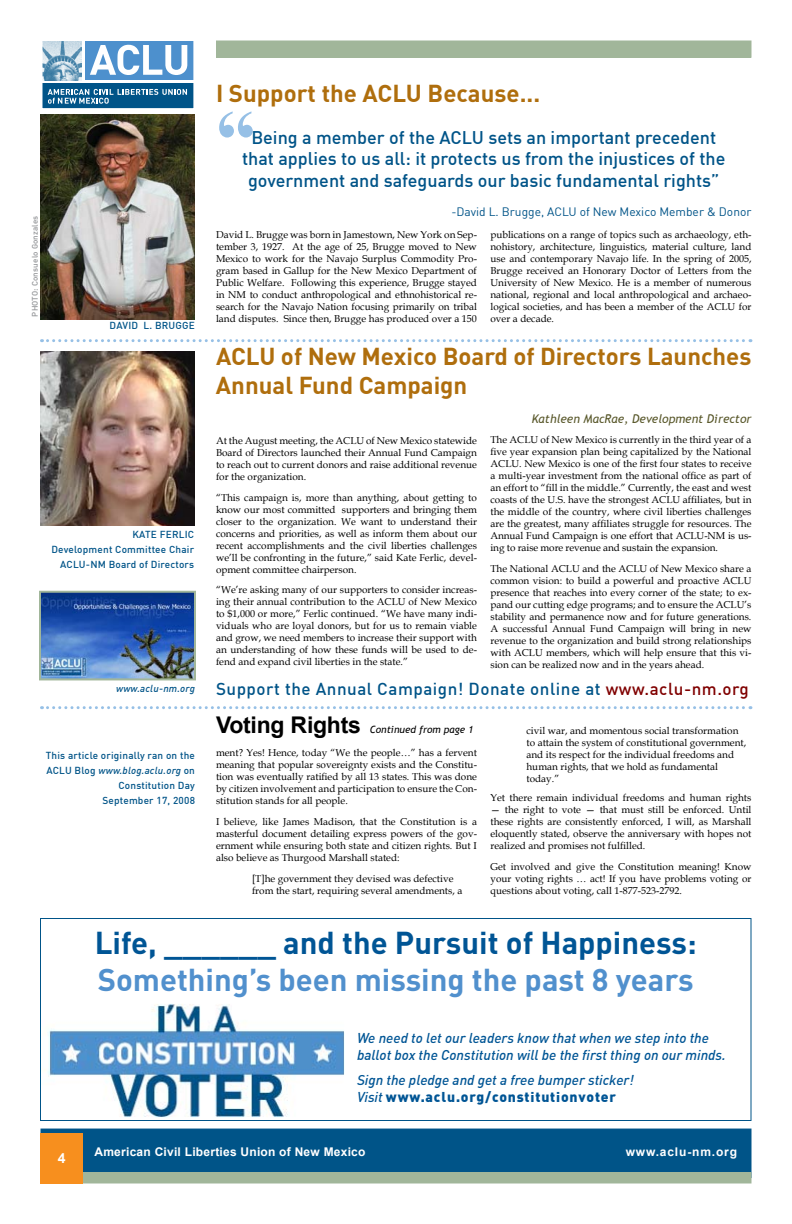
<style>
.page{position:relative;width:792px;height:1224px;background:#fff}
.page>*{position:absolute;margin:0;border:0;box-sizing:border-box;transform-origin:0 0}
.t1{font:700 80px "Times New Roman";color:#96c0e6}
.t2{font:700 31px "DIN";color:#005595}
.t3{font:700 31px "DIN";color:#5190cd}
.t4{font:700 24px/28.8px "DIN";color:#af6e0d}
.t5{font:700 23px "Arial";letter-spacing:-.01em;color:#000}
.t6{font:500 18px/21.6px "DIN";color:#005488;text-align:center}
.t7{font:500 17px "DIN";letter-spacing:.03em;color:#005488}
.t8{font:italic 500 14px/16.8px "DIN";color:#005595}
.t9{font:12px "DIN";color:#005488}
.t10{font:700 12px "Arial";letter-spacing:.02em;color:#fff}
.t11{font:italic 12px "Trebuchet MS";color:#59582b}
.t12{font:700 12px "Arial";letter-spacing:.07em;color:#fff}
.t13{font:10px/12px "Book Antiqua";color:#000;text-align:justify}
.t14{font:500 10px/15px "DIN";letter-spacing:.02em;color:#005488;text-align:right}
.t15{font:italic 10px "Trebuchet MS";color:#000}
.t16{font:italic 500 10px "DIN";letter-spacing:.02em;color:#005488}
.t17{font:500 8px "DIN";letter-spacing:.02em;color:#939598}
.s1{color:#800000}
.s2{font-style:italic}
.s3{font-weight:900;font-style:normal}
</style>
<div class="page">
<div style="left:216px;top:41px;width:535px;height:16px;background:#a1b69a"></div>
<div style="left:216px;top:40px;width:536px;height:18px;border:1px solid #a1b69a"></div>
<div style="left:41px;top:1129px;width:710px;height:49px;background:#005488"></div>
<div style="left:41px;top:1173px;width:710px;height:10px;background:#a1b69a"></div>
<div style="left:40px;top:1172px;width:712px;height:12px;border:1px solid #a1b69a"></div>
<div style="left:41px;top:1133px;width:42px;height:51px;background:#f78f1e"></div>
<div style="left:85px;top:40px;width:109px;height:40px;background:#4d90cd"></div>
<div style="left:42px;top:83px;width:152px;height:26px;background:#005488"></div>
<svg style="left:90px;top:45px;width:97px;height:30px"></svg>
<svg style="left:48px;top:89px;width:139px;height:15px"></svg>
<img style="left:44px;top:42px;width:38px;height:38px">
<div style="left:42px;top:40px;width:152px;height:69px;border:1px solid #fff"></div>
<svg style="left:42px;top:339px;width:709px;height:3px"></svg>
<svg style="left:42px;top:706px;width:709px;height:3px"></svg>
<img style="left:48px;top:1004px;width:297px;height:114px">
<div style="left:40px;top:918px;width:712px;height:203px;border:1px solid #005488"></div>
<img style="left:40px;top:351px;width:155px;height:175px">
<img style="left:42px;top:594px;width:151px;height:83px">
<div style="left:39px;top:591px;width:157px;height:89px;border:2px solid #a1b69a"></div>
<img style="left:40px;top:114px;width:155px;height:205px">
<p class="t17" style="left:30px;top:317px;width:102px;rotate:-90deg">PHOTO: Consuelo Gonzales</p>
<p class="t14" style="left:110px;top:318px;width:87px">DAVID L. BRUGGE</p>
<p class="t14" style="left:51px;top:527px;width:144px">KATE FERLIC<br>Development Committee Chair<br>ACLU-NM Board of Directors</p>
<p class="t16" style="left:116px;top:682px;width:80px">www.aclu-nm.org</p>
<h3 class="t4" style="left:216px;top:78px;width:326px">I Support the ACLU Because...</h3>
<h1 class="t1" style="left:216px;top:84px;width:41px">“</h1>
<h3 class="t6" style="left:242px;top:126px;width:485px">Being a member of the ACLU sets an important precedent that applies to us all: it protects us from the injustices of the government and safeguards our basic fundamental rights”</h3>
<p class="t9" style="left:451px;top:204px;width:302px">-David L. Brugge, ACLU of New Mexico Member &amp; Donor</p>
<p class="t13" style="left:490px;top:229px;width:263px">publications on a range of topics such as archaeology, eth&shy;nohistory, architecture, linguistics, material culture, land use and contemporary Navajo life. In the spring of 2005, Brugge received an Honorary Doctor of Letters from the University of New Mexico. He is a member of numerous national, regional and local anthropological and archaeo&shy;logical societies, and has been a member of the ACLU for over a decade.</p>
<p class="t13" style="left:216px;top:228px;width:262px">David L. Brugge was born in Jamestown, New York on Sep&shy;tember 3, 1927. At the age of 25, Brugge moved to New Mexico to work for the Navajo Surplus Commodity Pro&shy;gram based in Gallup for the New Mexico Department of Public Welfare. Following this experience, Brugge stayed in NM to conduct anthropological and ethnohistorical re&shy;search for the Navajo Nation focusing primarily on tribal land disputes. Since then, Brugge has produced over a 150</p>
<h3 class="t4" style="left:216px;top:341px;width:537px">ACLU of New M exico Board of Directors Launches<br>Annual Fund Campaign</h3>
<p class="t11" style="left:532px;top:412px;width:221px">Kathleen MacRae, Development Director</p>
<p class="t13" style="left:216px;top:434px;width:263px">At the August meeting, the ACLU of New Mexico statewide Board of Directors launched their Annual Fund Campaign to reach out to current donors and raise additional revenue for the organization.</p>
<p class="t13" style="left:216px;top:491px;width:263px">“This campaign is, more than anything, about getting to know our most committed supporters and bringing them closer to the organization. We want to understand their concerns and priorities, as well as inform them about our recent accomplishments and the civil liberties challenges we’ll be confronting in the future,” said Kate Ferlic, devel&shy;opment committee chairperson.</p>
<p class="t13" style="left:216px;top:584px;width:263px">“We’re asking many of our supporters to consider increas&shy;ing their annual contribution to the ACLU of New Mexico to $1,000 or more,” Ferlic continued. “We have many indi&shy;viduals who are loyal donors, but for us to remain viable and grow, we need members to increase their support with an understanding of how these funds will be used to de&shy;fend and expand civil liberties in the state.”</p>
<p class="t13" style="left:490px;top:434px;width:263px">The ACLU of New Mexico is currently in the third year of a five year expansion plan being capitalized by the National ACLU. New Mexico is one of the first four states to receive a multi-year investment from the national office as part of an effort to “fill in the middle.” Currently, the east and west coasts of the U.S. have the strongest ACLU affiliates, but in the middle of the country, where civil liberties challenges are the greatest, many affiliates struggle for resources. The Annual Fund Campaign is one effort that ACLU-NM is us&shy;ing to raise more revenue and sustain the expansion.</p>
<p class="t13" style="left:490px;top:562px;width:263px">The National ACLU and the ACLU of New Mexico share a common vision: to build a powerful and proactive ACLU presence that reaches into every corner of the state; to ex&shy;pand our cutting edge programs; and to ensure the ACLU’s stability and permanence now and for future generations.<br>A successful Annual Fund Campaign will bring in new revenue to the organization and build strong relationships with ACLU members, which will help ensure that this vi&shy;sion can be realized now and in the years ahead.</p>
<h3 class="t7" style="left:216px;top:678px;width:534px">Support the Annual Campaign! Donate online at <span class="s1">www.aclu-nm.org</span></h3>
<h3 class="t5" style="left:216px;top:710px;width:147px">Voting Rights</h3>
<p class="t15" style="left:370px;top:723px;width:105px">Continued from page 1</p>
<p class="t13" style="left:526px;top:725px;width:221px;text-align:left">civil war, and momentous social transformation to attain the system of constitutional government, and its respect for the individual freedoms and human rights, that we hold as fundamental today.”</p>
<p class="t13" style="left:490px;top:791px;width:262px">Yet there remain individual freedoms and human rights</p>
<p class="t13" style="left:490px;top:803px;width:263px">— the right to vote — that must still be enforced. Until these rights are consistently enforced, I will, as Marshall eloquently stated, observe the anniversary with hopes not realized and promises not fulfilled.</p>
<p class="t13" style="left:490px;top:860px;width:262px">Get involved and give the Constitution meaning! Know your voting rights … act! If you have problems voting or questions about voting, call 1-877-523-2792.</p>
<h2 class="t2" style="left:95px;top:922px;width:603px">Life, ______ and the Pursuit of Happiness:</h2>
<h2 class="t3" style="left:98px;top:959px;width:598px">Something’s been missing the past 8 years</h2>
<p class="t13" style="left:216px;top:747px;width:263px">ment? Yes! Hence, today “We the people…” has a fervent meaning that popular sovereignty exists and the Constitu&shy;tion was eventually ratified by all 13 states. This was done by citizen involvement and participation to ensure the Con&shy;stitution stands for all people.</p>
<p class="t13" style="left:216px;top:815px;width:263px">I believe, like James Madison, that the Constitution is a masterful document detailing express powers of the gov&shy;ernment while ensuring both state and citizen rights. But I also believe as Thurgood Marshall stated:</p>
<p class="t13" style="left:252px;top:872px;width:212px">[T]he government they devised was defective from the start, requiring several amendments, a</p>
<p class="t14" style="left:46px;top:747px;width:151px">This article originally ran on the<br>ACLU Blog <span class="s2">www.blog.aclu.org</span> on<br>Constitution Day<br>September 17, 2008</p>
<h3 class="t8" style="left:357px;top:1029px;width:370px">We need to let our leaders know that when we step into the ballot box the Constitution will be the first thing on our minds.</h3>
<h3 class="t8" style="left:357px;top:1072px;width:278px">Sign the pledge and get a free bumper sticker!<br>Visit <span class="s3">www.aclu.org/constitutionvoter</span></h3>
<p class="t10" style="left:94px;top:1144px;width:273px">American Civil Liberties Union of New Mexico</p>
<p class="t12" style="left:626px;top:1144px;width:113px">www.aclu-nm.org</p>
</div>
